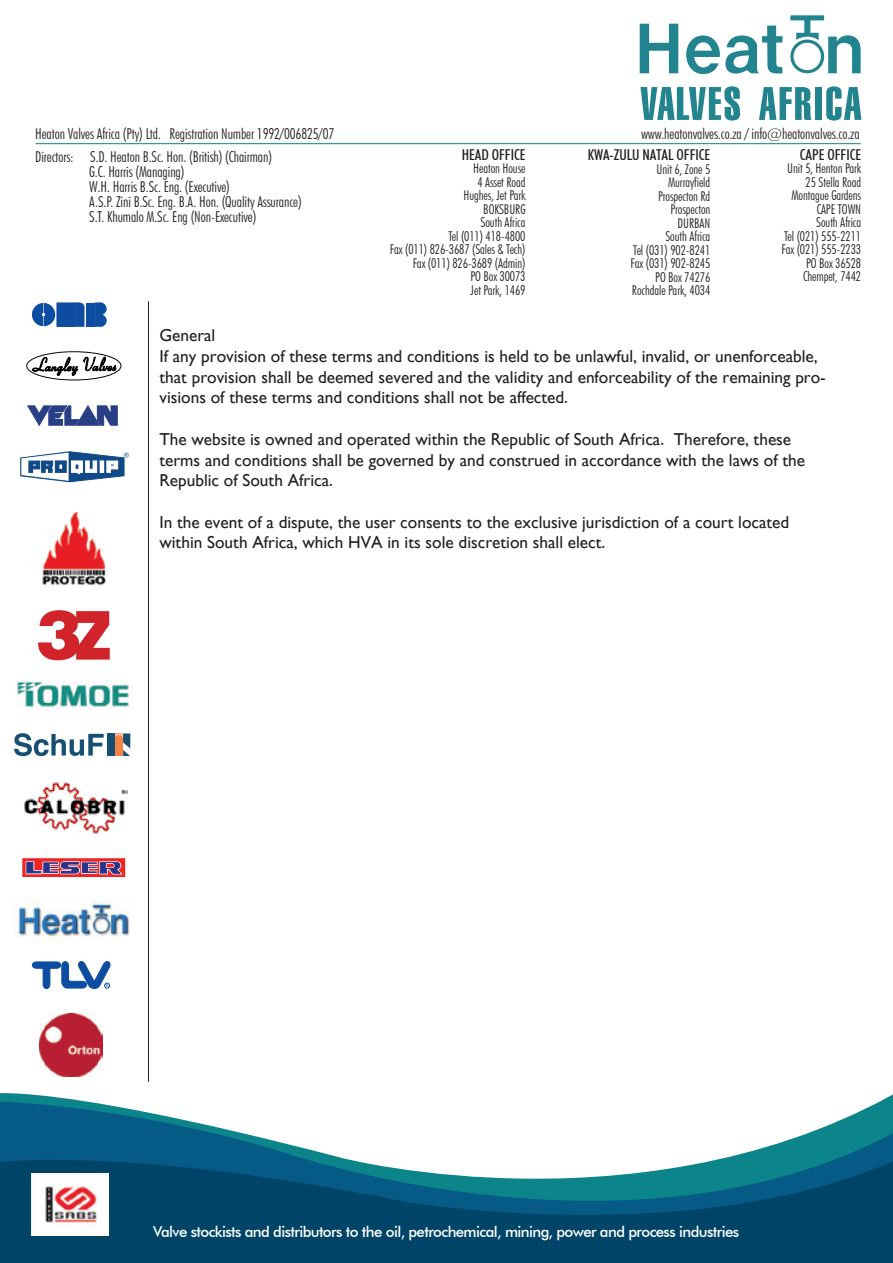
<style>
.page{position:relative;width:893px;height:1263px;background:#fff}
.page>*{position:absolute;margin:0;border:0;box-sizing:border-box;transform-origin:0 0}
.t1{font:900 68.7px "Helvetica LT Std";color:#d1232a}
.t2{font:17.25px/20.7px "Gill Sans";color:#231f20}
.t3{font:300 condensed 15px/15px "Futura BT";letter-spacing:-.005em;color:#231f20}
.t4{font:500 15px "Futura BT";letter-spacing:-.04em;color:#fff}
.t5{font:500 condensed 15px "Futura BT";color:#231f20}
.t6{font:300 condensed 13.5px/13.5px "Futura BT";letter-spacing:-.005em;color:#231f20;text-align:right}
</style>
<div class="page">
<img style="left:42px;top:513px;width:65px;height:72px">
<img style="left:17px;top:681px;width:115px;height:27px">
<svg style="left:640px;top:24px;width:38px;height:49px"></svg>
<svg style="left:686px;top:25px;width:96px;height:50px"></svg>
<svg style="left:790px;top:15px;width:71px;height:58px"></svg>
<svg style="left:826px;top:86px;width:35px;height:35px"></svg>
<div style="left:815px;top:87px;width:7px;height:33px;background:#21848e"></div>
<svg style="left:759px;top:87px;width:52px;height:33px"></svg>
<svg style="left:640px;top:86px;width:100px;height:35px"></svg>
<hr style="left:36px;top:143px;width:825px;height:1px;background:#0b858a">
<hr style="left:148px;top:301px;width:1px;height:781px;background:#231f20">
<svg style="left:32px;top:356px;width:84px;height:20px"></svg>
<div style="left:26px;top:351px;width:95px;height:29px;border:1px solid #040503;border-radius:50%"></div>
<svg style="left:21px;top:452px;width:108px;height:30px"></svg>
<svg style="left:76px;top:611px;width:34px;height:49px"></svg>
<svg style="left:28px;top:406px;width:89px;height:19px"></svg>
<div style="left:57px;top:303px;width:8px;height:23px;background:#0d4da1"></div>
<div style="left:66px;top:303px;width:9px;height:23px;background:#0d4da1"></div>
<svg style="left:95px;top:303px;width:11px;height:23px"></svg>
<div style="left:86px;top:303px;width:8px;height:23px;background:#0d4da1"></div>
<svg style="left:75px;top:302px;width:10px;height:24px"></svg>
<svg style="left:32px;top:303px;width:23px;height:23px"></svg>
<svg style="left:14px;top:733px;width:90px;height:23px"></svg>
<div style="left:107px;top:733px;width:8px;height:23px;background:#174f72"></div>
<svg style="left:115px;top:733px;width:15px;height:23px"></svg>
<svg style="left:25px;top:861px;width:98px;height:13px"></svg>
<div style="left:23px;top:859px;width:102px;height:17px;border:1px solid #ee2524"></div>
<svg style="left:26px;top:861px;width:96px;height:13px"></svg>
<svg style="left:32px;top:961px;width:79px;height:28px"></svg>
<img style="left:24px;top:782px;width:104px;height:52px">
<img style="left:15px;top:900px;width:115px;height:36px">
<img style="left:40px;top:1013px;width:63px;height:61px">
<svg style="left:0;top:1100px;width:893px;height:41px"></svg>
<svg style="left:0;top:1141px;width:893px;height:121px;background:#226883"></svg>
<img style="left:32px;top:1173px;width:76px;height:62px">
<p class="t3" style="left:35px;top:122px;width:300px;line-height:22.5px">Heaton Valves Africa (Pty) Ltd. Registration Number 1992/006825/07<br>Directors: S.D. Heaton B.Sc. Hon. (British) (Chairman)</p>
<p class="t3" style="left:89px;top:164px;width:214px">G.C. Harris (Managing)<br>W.H. Harris B.Sc. Eng. (Executive)<br>A.S.P. Zini B.Sc. Eng. B.A. Hon. (Quality Assurance)<br>S.T. Khumalo M.Sc. Eng (Non-Executive)</p>
<p class="t5" style="left:462px;top:145px;width:65px">HEAD OFFICE</p>
<p class="t6" style="left:390px;top:162px;width:137px">Heaton House<br>4 Asset Road<br>Hughes, Jet Park<br>BOKSBURG<br>South Africa<br>Tel (011) 418-4800<br>Fax (011) 826-3687 (Sales &amp; Tech)<br>Fax (011) 826-3689 (Admin)<br>PO Box 30073<br>Jet Park, 1469</p>
<p class="t3" style="left:641px;top:126px;width:220px">www.heatonvalves.co.za / info@heatonvalves.co.za</p>
<p class="t5" style="left:588px;top:146px;width:124px">KWA-ZULU NATAL OFFICE</p>
<p class="t6" style="left:631px;top:162px;width:81px">Unit 6, Zone 5<br>Murrayfield<br>Prospecton Rd<br>Prospecton<br>DURBAN<br>South Africa<br>Tel (031) 902-8241<br>Fax (031) 902-8245<br>PO Box 74276<br>Rochdale Park, 4034</p>
<p class="t5" style="left:800px;top:145px;width:63px">CAPE OFFICE</p>
<p class="t6" style="left:781px;top:162px;width:81px">Unit 5, Henton Park<br>25 Stella Road<br>Montague Gardens<br>CAPE TOWN<br>South Africa<br>Tel (021) 555-2211<br>Fax (021) 555-2233<br>PO Box 36528<br>Chempet, 7442</p>
<h1 class="t1" style="left:36px;top:590px;width:47px">3</h1>
<p class="t2" style="left:159px;top:325px;width:668px">General<br>If any provision of these terms and conditions is held to be unlawful, invalid, or unenforceable, that provision shall be deemed severed and the validity and enforceability of the remaining pro&shy;visions of these terms and conditions shall not be affected.</p>
<p class="t2" style="left:159px;top:429px;width:647px">The website is owned and operated within the Republic of South Africa. Therefore, these terms and conditions shall be governed by and construed in accordance with the laws of the<br>Republic of South Africa.</p>
<p class="t2" style="left:159px;top:511px;width:631px">In the event of a dispute, the user consents to the exclusive jurisdiction of a court located within South Africa, which HVA in its sole discretion shall elect.</p>
<p class="t4" style="left:153px;top:1223px;width:587px">Valve stockists and distributors to the oil, petrochemical, mining, power and process industries</p>
</div>
